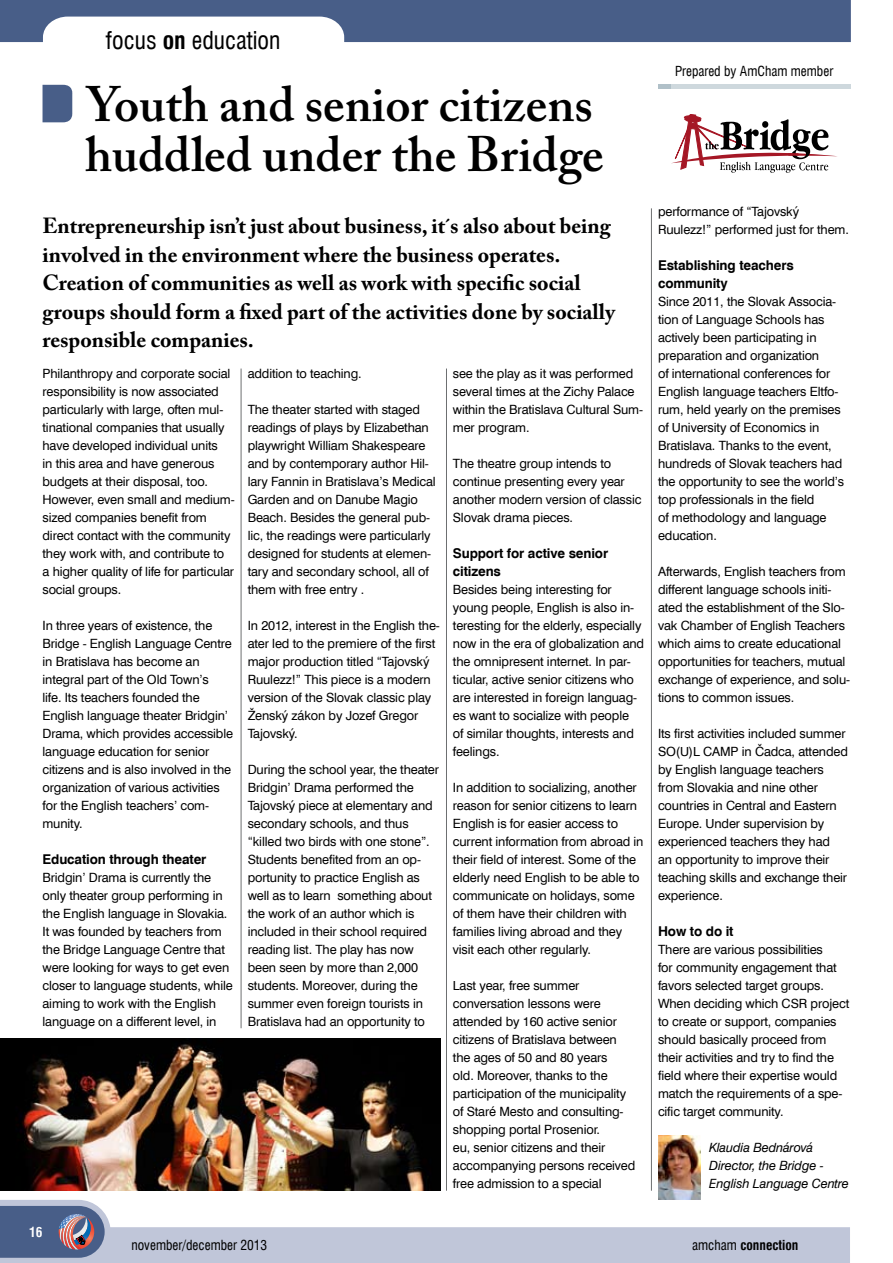
<style>
.page{position:relative;width:893px;height:1263px;background:#fff}
.page>*{position:absolute;margin:0;border:0;box-sizing:border-box;transform-origin:0 0}
.t1{font:600 49.5px/49.5px "Adobe Caslon Pro";color:#000}
.t2{font:condensed 24px "Swiss 721 AT";color:#000}
.t3{font:700 21.75px/28.5px "Adobe Caslon Pro";color:#000}
.t4{font:700 13.5px/18px "Swiss 721 AT";letter-spacing:-.01em;color:#000}
.t5{font:condensed 13.5px "Swiss 721 AT";color:#000}
.t6{font:700 condensed 13.5px "Swiss 721 AT";color:#000}
.t7{font:700 condensed 13.5px "Swiss 721 AT";color:#fff}
.t8{font:12.75px/18px "Swiss 721 AT";letter-spacing:-.01em;color:#000}
.t9{font:italic 12.75px/18px "Swiss 721 AT";letter-spacing:-.01em;color:#000}
.s1{font-weight:700}
.s2{font-weight:400}
</style>
<div class="page">
<svg style="left:0;top:1200px;width:850px;height:63px;fill:#c0c6d9"></svg>
<svg style="left:0;top:1206px;width:105px;height:52px"></svg>
<svg style="left:0;top:0;width:851px;height:42px"></svg>
<hr style="left:241px;top:369px;width:1px;height:659px;background:#6d6f71">
<hr style="left:651px;top:208px;width:1px;height:983px;background:#6d6f71">
<hr style="left:446px;top:369px;width:1px;height:822px;background:#6d6f71">
<svg style="left:43px;top:85px;width:30px;height:37px"></svg>
<hr style="left:658px;top:84px;width:192px;height:4px;background:#ced8dd">
<hr style="left:658px;top:84px;width:13px;height:4px;background:#b0c0c8">
<svg style="left:671px;top:114px;width:166px;height:59px"></svg>
<img style="left:658px;top:1135px;width:43px;height:64px">
<img style="left:0;top:1039px;width:440px;height:152px">
<h2 class="t2" style="left:106px;top:25px;width:176px">focus <span class="s1">on</span> education</h2>
<h1 class="t1" style="left:85px;top:79px;width:520px">Youth and senior citizens huddled under the Bridge</h1>
<p class="t3" style="left:43px;top:211px;width:574px">Entrepreneurship isn’t just about business, it´s also about being involved in the environment where the business operates.<br>Creation of communities as well as work with specific social groups should form a fixed part of the activities done by socially responsible companies.</p>
<p class="t8" style="left:43px;top:364px;width:194px">Philanthropy and corporate social responsibility is now associated particularly with large, often mul&shy;tinational companies that usually have developed individual units<br>in this area and have generous budgets at their disposal, too.<br>However, even small and medium&shy;sized companies benefit from direct contact with the community they work with, and contribute to<br>a higher quality of life for particular social groups.</p>
<p class="t8" style="left:43px;top:617px;width:192px">In three years of existence, the<br>Bridge - English Language Centre in Bratislava has become an integral part of the Old Town’s<br>life. Its teachers founded the<br>English language theater Bridgin’<br>Drama, which provides accessible language education for senior citizens and is also involved in the organization of various activities for the English teachers’ com&shy;munity.</p>
<p class="t4" style="left:43px;top:850px;width:165px">Education through theater</p>
<p class="t8" style="left:43px;top:868px;width:192px">Bridgin’ Drama is currently the only theater group performing in the English language in Slovakia.<br>It was founded by teachers from the Bridge Language Centre that were looking for ways to get even closer to language students, while aiming to work with the English language on a different level, in</p>
<p class="t8" style="left:248px;top:364px;width:115px">addition to teaching.</p>
<p class="t8" style="left:248px;top:400px;width:190px">The theater started with staged readings of plays by Elizabethan playwright William Shakespeare and by contemporary author Hil&shy;lary Fannin in Bratislava’s Medical<br>Garden and on Danube Magio<br>Beach. Besides the general pub&shy;lic, the readings were particularly designed for students at elemen&shy;tary and secondary school, all of them with free entry .</p>
<p class="t8" style="left:248px;top:616px;width:194px">In 2012, interest in the English the&shy;ater led to the premiere of the first major production titled “Tajovský<br>Ruulezz!” This piece is a modern version of the Slovak classic play<br>Ženský zákon by Jozef Gregor<br>Tajovský.</p>
<p class="t8" style="left:248px;top:760px;width:193px">During the school year, the theater<br>Bridgin’ Drama performed the<br>Tajovský piece at elementary and secondary schools, and thus “killed two birds with one stone”.<br>Students benefited from an op&shy;portunity to practice English as well as to learn something about the work of an author which is included in their school required reading list. The play has now been seen by more than 2,000 students. Moreover, during the summer even foreign tourists in<br>Bratislava had an opportunity to</p>
<p class="t8" style="left:453px;top:364px;width:192px">see the play as it was performed several times at the Zichy Palace within the Bratislava Cultural Sum&shy;mer program.</p>
<p class="t8" style="left:453px;top:454px;width:190px">The theatre group intends to continue presenting every year another modern version of classic<br>Slovak drama pieces.</p>
<p class="t4" style="left:453px;top:544px;width:157px">Support for active senior citizens</p>
<p class="t8" style="left:453px;top:580px;width:193px">Besides being interesting for young people, English is also in&shy;teresting for the elderly, especially now in the era of globalization and the omnipresent internet. In par&shy;ticular, active senior citizens who are interested in foreign languag&shy;es want to socialize with people<br>of similar thoughts, interests and feelings.</p>
<p class="t8" style="left:453px;top:778px;width:192px">In addition to socializing, another reason for senior citizens to learn<br>English is for easier access to current information from abroad in their field of interest. Some of the elderly need English to be able to communicate on holidays, some of them have their children with families living abroad and they visit each other regularly.</p>
<p class="t8" style="left:453px;top:976px;width:184px">Last year, free summer conversation lessons were attended by 160 active senior citizens of Bratislava between the ages of 50 and 80 years<br>old. Moreover, thanks to the participation of the municipality of Staré Mesto and consulting&shy;shopping portal Prosenior.<br>eu, senior citizens and their accompanying persons received free admission to a special</p>
<p class="t7" style="left:29px;top:1224px;width:15px">16</p>
<p class="t5" style="left:675px;top:63px;width:160px">Prepared by AmCham member</p>
<p class="t8" style="left:658px;top:202px;width:192px">performance of “Tajovský<br>Ruulezz!” performed just for them.</p>
<p class="t4" style="left:658px;top:256px;width:137px">Establishing teachers community</p>
<p class="t8" style="left:658px;top:292px;width:188px">Since 2011, the Slovak Associa&shy;tion of Language Schools has actively been participating in preparation and organization<br>of international conferences for<br>English language teachers Eltfo&shy;rum, held yearly on the premises of University of Economics in<br>Bratislava. Thanks to the event, hundreds of Slovak teachers had the opportunity to see the world’s top professionals in the field<br>of methodology and language education.</p>
<p class="t8" style="left:658px;top:562px;width:194px">Afterwards, English teachers from different language schools initi&shy;ated the establishment of the Slo&shy;vak Chamber of English Teachers which aims to create educational opportunities for teachers, mutual exchange of experience, and solu&shy;tions to common issues.</p>
<p class="t8" style="left:658px;top:724px;width:191px">Its first activities included summer<br>SO(U)L CAMP in Čadca, attended by English language teachers from Slovakia and nine other countries in Central and Eastern<br>Europe. Under supervision by experienced teachers they had<br>an opportunity to improve their teaching skills and exchange their experience.</p>
<p class="t4" style="left:658px;top:922px;width:77px">How to do it</p>
<p class="t8" style="left:658px;top:940px;width:193px">There are various possibilities<br>for community engagement that favors selected target groups.<br>When deciding which CSR project to create or support, companies should basically proceed from their activities and try to find the field where their expertise would match the requirements of a spe&shy;cific target community.</p>
<p class="t9" style="left:709px;top:1138px;width:141px">Klaudia Bednárová<br>Director, the Bridge -<br>English Language Centre</p>
<p class="t5" style="left:131px;top:1237px;width:137px">november/december 2013</p>
<p class="t6" style="left:692px;top:1237px;width:108px"><span class="s2">amcham</span> connection</p>
</div>
